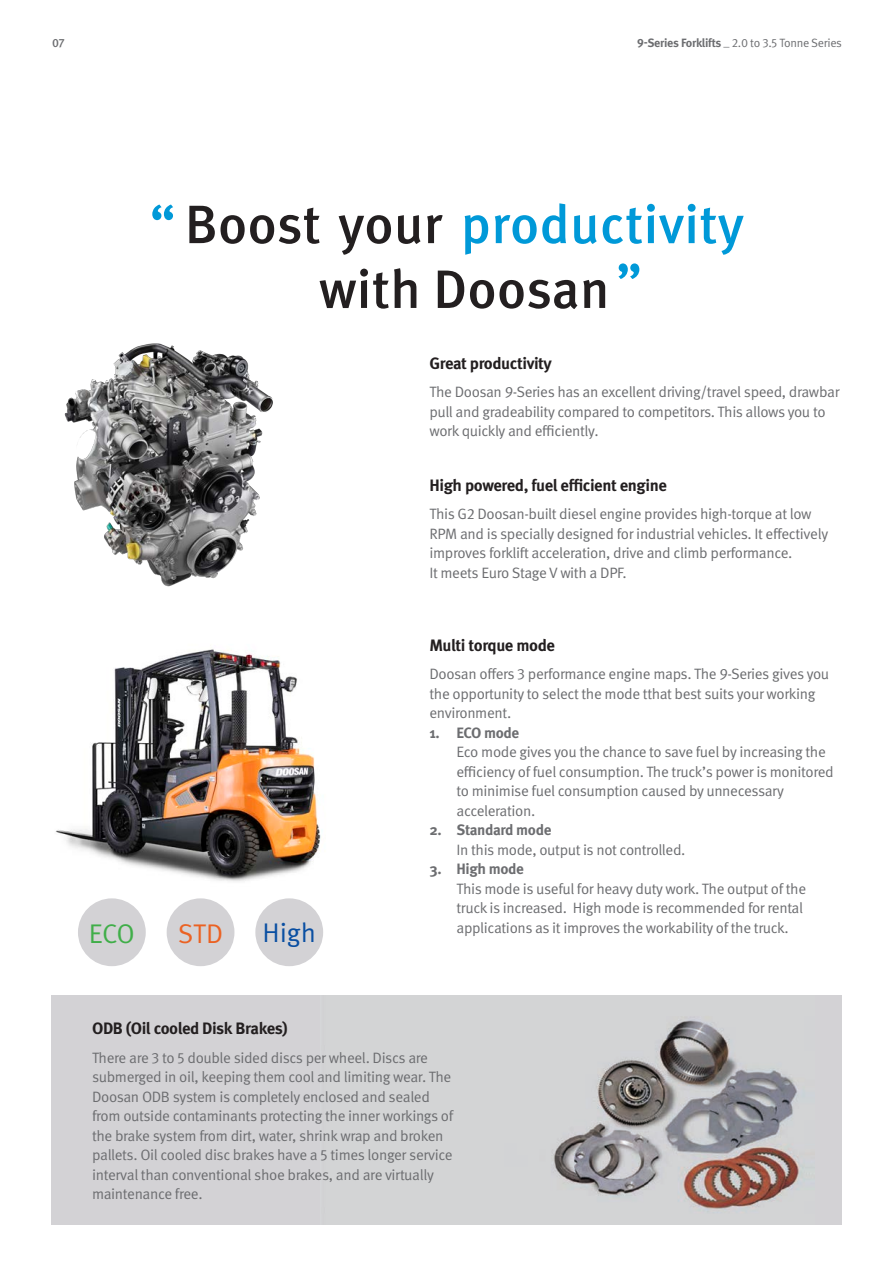
<style>
.page{position:relative;width:893px;height:1263px;background:#fff}
.page>*{position:absolute;margin:0;border:0;box-sizing:border-box;transform-origin:0 0}
.t1{font:500 54px/64.8px "Meta Pro";color:#231f20}
.t2{font:500 54px "Meta Pro";color:#0099d8}
.t3{font:27px "Meta Pro";color:#0a4fa2}
.t4{font:27px "Meta Pro";color:#40ae49}
.t5{font:27px "Meta Pro";color:#eb6223}
.t6{font:700 16.5px "Meta Pro";letter-spacing:-.025em;color:#231f20}
.t7{font:15px/19.5px "Meta Pro";letter-spacing:-.025em;color:#6c6d70}
.t8{font:12px "Meta Pro";letter-spacing:-.025em;color:#6c6d70}
.t9{font:500 12px "Meta Pro";color:#6c6d70}
.s1{font-weight:700}
.s2{color:#0099d8}
</style>
<div class="page">
<img style="left:64px;top:343px;width:209px;height:244px">
<img style="left:55px;top:649px;width:266px;height:233px">
<div style="left:51px;top:995px;width:791px;height:230px;background:#d3d2d5"></div>
<img style="left:553px;top:1020px;width:252px;height:192px">
<div style="left:78px;top:898px;width:68px;height:68px;background:#d3d2d5;border-radius:50%"></div>
<div style="left:167px;top:898px;width:67px;height:68px;background:#d3d2d5;border-radius:50%"></div>
<div style="left:255px;top:898px;width:68px;height:68px;background:#d3d2d5;border-radius:50%"></div>
<p class="t9" style="left:52px;top:36px;width:14px">07</p>
<p class="t8" style="left:637px;top:36px;width:206px"><span class="s1">9-Series Forklifts</span> _ 2.0 to 3.5 Tonne Series</p>
<p class="t1" style="left:319px;top:194px;width:427px;text-indent:-169px"><span class="s2">“</span> Boost your <span class="s2">productivity </span>with Doosan</p>
<p class="t2" style="left:616px;top:249px;width:28px">”</p>
<p class="t6" style="left:429px;top:353px;width:124px">Great productivity</p>
<p class="t7" style="left:429px;top:383px;width:412px">The Doosan 9-Series has an excellent driving/travel speed, drawbar pull and gradeability compared to competitors. This allows you to work quickly and efficiently.</p>
<p class="t4" style="left:89px;top:916px;width:48px">ECO</p>
<p class="t5" style="left:178px;top:917px;width:47px">STD</p>
<p class="t3" style="left:262px;top:916px;width:55px">High</p>
<p class="t6" style="left:429px;top:474px;width:239px">High powered, fuel efficient engine</p>
<p class="t7" style="left:429px;top:505px;width:400px">This G2 Doosan-built diesel engine provides high-torque at low<br>RPM and is specially designed for industrial vehicles. It effectively improves forklift acceleration, drive and climb performance.</p>
<p class="t7" style="left:429px;top:563px;width:199px">It meets Euro Stage V with a DPF.</p>
<p class="t6" style="left:429px;top:635px;width:127px">Multi torque mode</p>
<p class="t7" style="left:429px;top:665px;width:401px">Doosan offers 3 performance engine maps. The 9-Series gives you the opportunity to select the mode tthat best suits your working environment.</p>
<p class="t7" style="left:456px;top:723px;width:379px;text-indent:-27px"><span class="s1">1. ECO mode<br></span>Eco mode gives you the chance to save fuel by increasing the efficiency of fuel consumption. The truck’s power is monitored to minimise fuel consumption caused by unnecessary acceleration.</p>
<p class="t7" style="left:456px;top:821px;width:230px;text-indent:-27px"><span class="s1">2. Standard mode<br></span>In this mode, output is not controlled.</p>
<p class="t7" style="left:456px;top:860px;width:351px;text-indent:-27px"><span class="s1">3. High mode<br></span>This mode is useful for heavy duty work. The output of the truck is increased. High mode is recommended for rental applications as it improves the workability of the truck.</p>
<p class="t6" style="left:92px;top:1018px;width:197px">ODB (Oil cooled Disk Brakes)</p>
<p class="t7" style="left:92px;top:1048px;width:363px">There are 3 to 5 double sided discs per wheel. Discs are submerged in oil, keeping them cool and limiting wear. The Doosan ODB system is completely enclosed and sealed from outside contaminants protecting the inner workings of the brake system from dirt, water, shrink wrap and broken pallets. Oil cooled disc brakes have a 5 times longer service interval than conventional shoe brakes, and are virtually maintenance free.</p>
</div>
